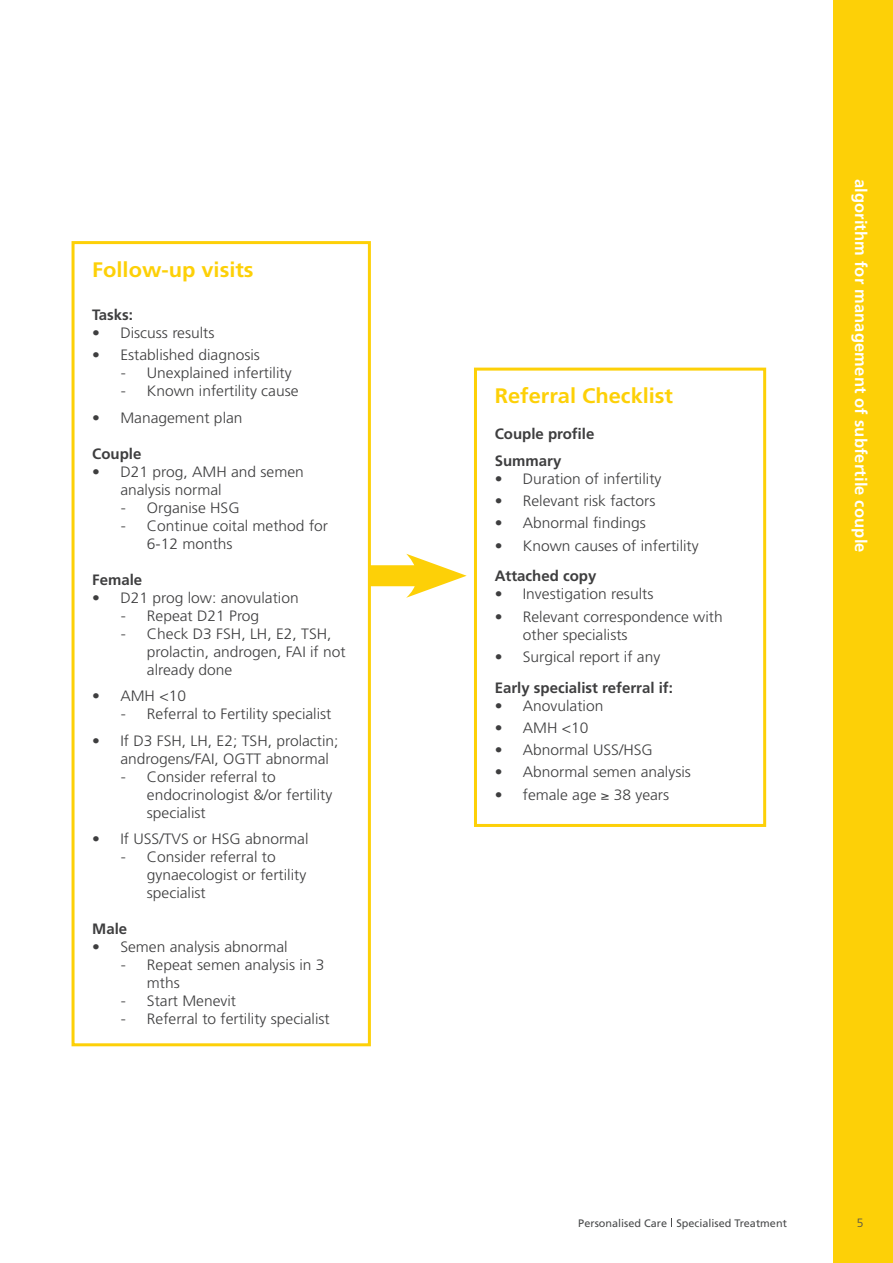
<style>
.page{position:relative;width:893px;height:1263px;background:#fff}
.page>*{position:absolute;margin:0;border:0;box-sizing:border-box;transform-origin:0 0}
.t1{font:700 21px "Frutiger";color:#fdd007;scale:1.04 1}
.t2{font:700 16.5px "Frutiger";letter-spacing:.01em;color:#fff}
.t3{font:300 15px/18px "Frutiger";color:#3e3e3f;scale:1.04 1}
.t4{font:700 15px/26.5px "Frutiger";color:#3e3e3f}
.t5{font:300 12px "Frutiger";color:#4b4c4d}
.t6{font:10.95px "Frutiger";color:#4b4c4d}
.s1{font-family:"Helvetica Neue LT Std"}
</style>
<div class="page">
<div style="left:833px;top:0;width:60px;height:1263px;background:#fdd007"></div>
<div style="left:72px;top:241px;width:299px;height:805px;border:3px solid #fdd007"></div>
<div style="left:474px;top:368px;width:292px;height:459px;border:3px solid #fdd007"></div>
<div style="left:369px;top:565px;width:61px;height:21px;background:#fdd007"></div>
<svg style="left:406px;top:554px;width:61px;height:44px"></svg>
<h1 class="t1" style="left:92px;top:257px;width:157px">Follow-up visits</h1>
<p class="t4" style="left:92px;top:302px;width:42px">Tasks:</p>
<p class="t3" style="left:92px;top:324px;width:119px">• Discuss results</p>
<p class="t3" style="left:92px;top:346px;width:163px">• Established diagnosis</p>
<p class="t3" style="left:120px;top:364px;width:166px"><span class="s1">-</span> Unexplained infertility</p>
<p class="t3" style="left:120px;top:382px;width:173px"><span class="s1">-</span> Known infertility cause</p>
<p class="t3" style="left:92px;top:409px;width:146px">• Management plan</p>
<p class="t4" style="left:92px;top:440px;width:51px">Couple</p>
<p class="t3" style="left:120px;top:463px;width:178px;text-indent:-28px">• D21 prog, AMH and semen analysis normal</p>
<p class="t3" style="left:120px;top:499px;width:116px"><span class="s1">-</span> Organise HSG</p>
<p class="t3" style="left:147px;top:517px;width:176px;text-indent:-27px"><span class="s1">-</span> Continue coital method for<br>6-12 months</p>
<p class="t4" style="left:92px;top:566px;width:52px">Female</p>
<p class="t3" style="left:92px;top:589px;width:200px">• D21 prog low: anovulation</p>
<p class="t3" style="left:120px;top:607px;width:135px"><span class="s1">-</span> Repeat D21 Prog</p>
<p class="t3" style="left:147px;top:625px;width:193px;text-indent:-27px"><span class="s1">-</span> Check D3 FSH, LH, E2, TSH, prolactin, androgen, FAI if not already done</p>
<p class="t3" style="left:92px;top:687px;width:92px">• AMH &lt;10</p>
<p class="t3" style="left:120px;top:705px;width:204px"><span class="s1">-</span> Referral to Fertility specialist</p>
<p class="t3" style="left:120px;top:732px;width:211px;text-indent:-28px">• If D3 FSH, LH, E2; TSH, prolactin; androgens/FAI, OGTT abnormal</p>
<p class="t3" style="left:147px;top:768px;width:180px;text-indent:-27px"><span class="s1">-</span> Consider referral to endocrinologist &amp;/or fertility specialist</p>
<p class="t3" style="left:92px;top:830px;width:209px">• If USS/TVS or HSG abnormal</p>
<p class="t3" style="left:147px;top:848px;width:155px;text-indent:-27px"><span class="s1">-</span> Consider referral to gynaecologist or fertility specialist</p>
<p class="t4" style="left:92px;top:916px;width:37px">Male</p>
<p class="t3" style="left:92px;top:938px;width:189px">• Semen analysis abnormal</p>
<p class="t3" style="left:147px;top:956px;width:172px;text-indent:-27px"><span class="s1">-</span> Repeat semen analysis in 3 mths</p>
<p class="t3" style="left:120px;top:992px;width:113px"><span class="s1">-</span> Start Menevit</p>
<p class="t3" style="left:120px;top:1010px;width:203px"><span class="s1">-</span> Referral to fertility specialist</p>
<h1 class="t1" style="left:495px;top:384px;width:173px">Referral Checklist</h1>
<p class="t4" style="left:495px;top:421px;width:101px">Couple profile<br>Summary</p>
<p class="t3" style="left:495px;top:470px;width:162px">• Duration of infertility</p>
<p class="t3" style="left:495px;top:492px;width:156px">• Relevant risk factors</p>
<p class="t3" style="left:495px;top:514px;width:147px">• Abnormal findings</p>
<p class="t3" style="left:495px;top:537px;width:198px">• Known causes of infertility</p>
<p class="t4" style="left:495px;top:563px;width:103px">Attached copy</p>
<p class="t3" style="left:495px;top:585px;width:154px">• Investigation results</p>
<p class="t3" style="left:523px;top:608px;width:194px;text-indent:-28px">• Relevant correspondence with other specialists</p>
<p class="t3" style="left:495px;top:648px;width:161px">• Surgical report if any</p>
<p class="t4" style="left:495px;top:674px;width:180px">Early specialist referral if:</p>
<p class="t3" style="left:495px;top:697px;width:106px">• Anovulation</p>
<p class="t3" style="left:495px;top:719px;width:92px">• AMH &lt;10</p>
<p class="t3" style="left:495px;top:741px;width:154px">• Abnormal USS/HSG</p>
<p class="t3" style="left:495px;top:763px;width:190px">• Abnormal semen analysis</p>
<p class="t3" style="left:495px;top:786px;width:169px">• female age ≥ 38 years</p>
<p class="t2" style="left:871px;top:179px;width:376px;rotate:90deg">algorithm for management of subfertile couple</p>
<p class="t6" style="left:578px;top:1216px;width:210px">Personalised Care Specialised Treatment</p>
<p class="t5" style="left:857px;top:1216px;width:8px">5</p>
</div>
